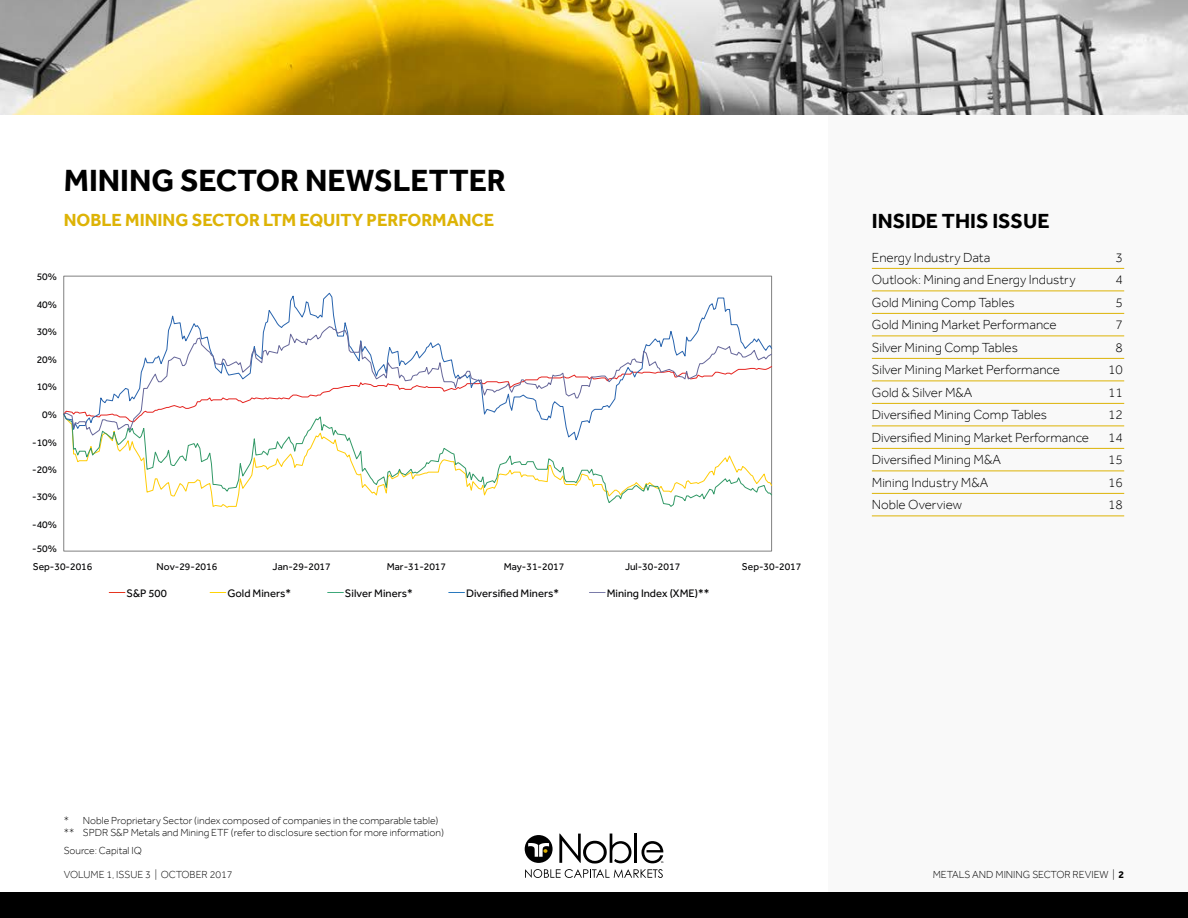
<style>
.page{position:relative;width:1188px;height:918px;background:#fff}
.page>*{position:absolute;margin:0;border:0;box-sizing:border-box;transform-origin:0 0}
.t1{font:700 31.5px "Effra";color:#000}
.t2{font:700 21px "Effra";color:#000}
.t3{font:700 18px "Effra";color:#ddb306}
.t4{font:300 13.5px "Effra";color:#000}
.t5{font:11.25px "Effra";color:#020203}
.t6{font:300 10.5px/12px "Effra";color:#000}
.t7{font:300 10.5px "Effra";color:#070707}
.t8{font:10.2px/18.8px "Effra";color:#020203}
.s1{font-weight:700}
</style>
<div class="page">
<div style="left:0;top:892px;width:1188px;height:26px;background:#000"></div>
<svg style="left:525px;top:834px;width:138px;height:44px"></svg>
<div style="left:829px;top:115px;width:359px;height:777px;background:#f9f9f9"></div>
<hr style="left:872px;top:268px;width:252px;height:1px;background:#ddb306">
<hr style="left:872px;top:291px;width:252px;height:1px;background:#ddb306">
<hr style="left:872px;top:313px;width:252px;height:1px;background:#ddb306">
<hr style="left:872px;top:336px;width:252px;height:1px;background:#ddb306">
<hr style="left:872px;top:358px;width:252px;height:1px;background:#ddb306">
<hr style="left:872px;top:381px;width:252px;height:1px;background:#ddb306">
<hr style="left:872px;top:403px;width:252px;height:1px;background:#ddb306">
<hr style="left:872px;top:426px;width:252px;height:1px;background:#ddb306">
<hr style="left:872px;top:448px;width:252px;height:1px;background:#ddb306">
<hr style="left:872px;top:471px;width:252px;height:1px;background:#ddb306">
<hr style="left:872px;top:493px;width:252px;height:1px;background:#ddb306">
<hr style="left:872px;top:516px;width:252px;height:1px;background:#ddb306">
<svg style="left:109px;top:592px;width:16px;height:1px"></svg>
<svg style="left:210px;top:592px;width:16px;height:1px"></svg>
<svg style="left:328px;top:592px;width:15px;height:1px"></svg>
<svg style="left:449px;top:592px;width:16px;height:1px"></svg>
<svg style="left:589px;top:592px;width:16px;height:1px"></svg>
<svg style="left:63px;top:443px;width:709px;height:65px"></svg>
<svg style="left:63px;top:292px;width:709px;height:151px"></svg>
<svg style="left:63px;top:326px;width:709px;height:110px"></svg>
<img style="left:0;top:0;width:1188px;height:115px">
<h1 class="t1" style="left:64px;top:162px;width:444px">MINING SECTOR NEWSLETTER</h1>
<h3 class="t3" style="left:64px;top:209px;width:432px">NOBLE MINING SECTOR LTM EQUITY PERFORMANCE</h3>
<p class="t8" style="left:37px;top:267px;width:22px">50%</p>
<p class="t8" style="left:37px;top:295px;width:22px">40%</p>
<p class="t8" style="left:37px;top:322px;width:22px">30%</p>
<p class="t8" style="left:37px;top:350px;width:22px">20%</p>
<p class="t8" style="left:37px;top:377px;width:22px">10%</p>
<p class="t8" style="left:42px;top:405px;width:16px">0%</p>
<p class="t8" style="left:32px;top:433px;width:26px">-10%</p>
<p class="t8" style="left:32px;top:460px;width:26px">-20%</p>
<p class="t8" style="left:32px;top:487px;width:26px">-30%</p>
<p class="t8" style="left:32px;top:515px;width:26px">-40%</p>
<p class="t8" style="left:32px;top:539px;width:62px">-50%<br>Sep-30-2016</p>
<p class="t8" style="left:157px;top:558px;width:62px">Nov-29-2016</p>
<p class="t8" style="left:273px;top:558px;width:60px">Jan-29-2017</p>
<p class="t8" style="left:387px;top:558px;width:61px">Mar-31-2017</p>
<p class="t8" style="left:504px;top:558px;width:62px">May-31-2017</p>
<p class="t8" style="left:625px;top:558px;width:57px">Jul-30-2017</p>
<p class="t8" style="left:742px;top:558px;width:61px">Sep-30-2017</p>
<p class="t5" style="left:127px;top:587px;width:42px">S&amp;P 500</p>
<p class="t5" style="left:227px;top:587px;width:65px">Gold Miners*</p>
<p class="t5" style="left:345px;top:587px;width:69px">Silver Miners*</p>
<p class="t5" style="left:466px;top:587px;width:95px">Diversified Miners*</p>
<p class="t5" style="left:607px;top:587px;width:104px">Mining Index (XME)**</p>
<h2 class="t2" style="left:872px;top:208px;width:179px">INSIDE THIS ISSUE</h2>
<p class="t4" style="left:872px;top:249px;width:120px">Energy Industry Data</p>
<p class="t4" style="left:1115px;top:249px;width:9px">3</p>
<p class="t4" style="left:872px;top:272px;width:205px">Outlook: Mining and Energy Industry</p>
<p class="t4" style="left:1115px;top:272px;width:9px">4</p>
<p class="t4" style="left:872px;top:294px;width:144px">Gold Mining Comp Tables</p>
<p class="t4" style="left:1115px;top:294px;width:9px">5</p>
<p class="t4" style="left:872px;top:317px;width:186px">Gold Mining Market Performance</p>
<p class="t4" style="left:1115px;top:317px;width:9px">7</p>
<p class="t4" style="left:872px;top:339px;width:148px">Silver Mining Comp Tables</p>
<p class="t4" style="left:1115px;top:339px;width:9px">8</p>
<p class="t4" style="left:872px;top:362px;width:190px">Silver Mining Market Performance</p>
<p class="t4" style="left:1108px;top:362px;width:16px">10</p>
<p class="t4" style="left:872px;top:384px;width:102px">Gold &amp; Silver M&amp;A</p>
<p class="t4" style="left:1108px;top:384px;width:16px">11</p>
<p class="t4" style="left:872px;top:407px;width:177px">Diversified Mining Comp Tables</p>
<p class="t4" style="left:1108px;top:407px;width:16px">12</p>
<p class="t4" style="left:872px;top:429px;width:219px">Diversified Mining Market Performance</p>
<p class="t4" style="left:1108px;top:429px;width:16px">14</p>
<p class="t4" style="left:872px;top:452px;width:131px">Diversified Mining M&amp;A</p>
<p class="t4" style="left:1108px;top:452px;width:16px">15</p>
<p class="t4" style="left:872px;top:474px;width:118px">Mining Industry M&amp;A</p>
<p class="t4" style="left:1108px;top:474px;width:16px">16</p>
<p class="t4" style="left:872px;top:497px;width:92px">Noble Overview</p>
<p class="t4" style="left:1108px;top:497px;width:16px">18</p>
<p class="t6" style="left:64px;top:814px;width:382px">* Noble Proprietary Sector (index composed of companies in the comparable table) ** SPDR S&amp;P Metals and Mining ETF (refer to disclosure section for more information)</p>
<p class="t6" style="left:64px;top:845px;width:80px">Source: Capital IQ</p>
<p class="t7" style="left:64px;top:868px;width:170px">VOLUME 1, ISSUE 3 | OCTOBER 2017</p>
<p class="t6" style="left:933px;top:868px;width:193px">METALS AND MINING SECTOR REVIEW | <span class="s1">2</span></p>
</div>
